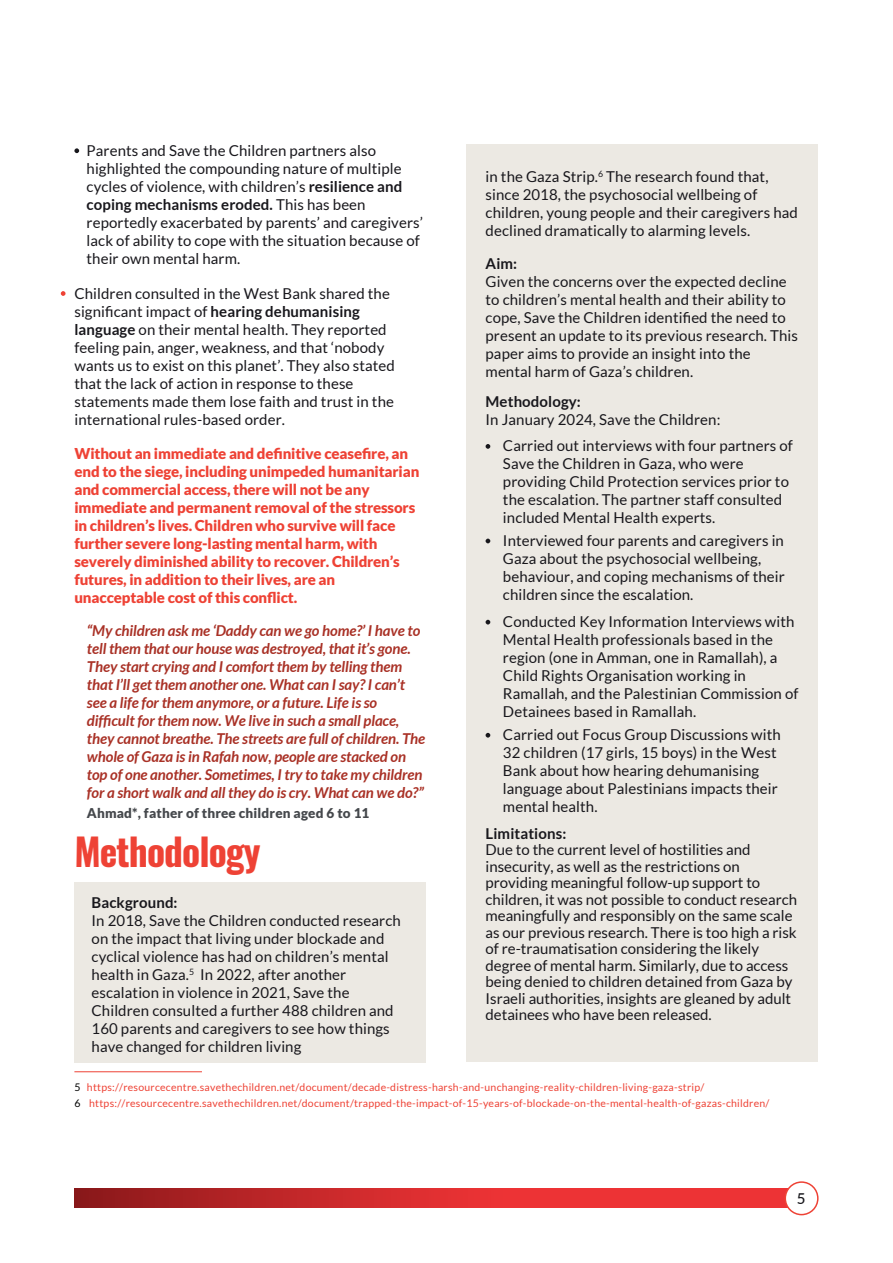
<style>
.page{position:relative;width:893px;height:1263px;background:#fff}
.page>*{position:absolute;margin:0;border:0;box-sizing:border-box;transform-origin:0 0}
.t1{font:700 37.5px "Oswald";letter-spacing:-.025em;color:#ee4235}
.t2{font:15px/18px "Lato";letter-spacing:.005em;color:#18171c}
.t3{font:italic 700 15px/18px "Lato";letter-spacing:-.01em;color:#a93126}
.t4{font:900 15px/18px "Lato";letter-spacing:-.01em;color:#ee4235}
.t5{font:700 15px "Lato";letter-spacing:.005em;color:#18171c}
.t6{font:500 15px "Lato";color:#18171c}
.t7{font:900 13.5px "Lato";letter-spacing:.01em;color:#45484c}
.t8{font:10.5px/15.8px "Lato";letter-spacing:.025em;color:#ee4235}
.s1{font-weight:700}
.s2{color:#000}
</style>
<div class="page">
<hr style="left:74px;top:1071px;width:128px;height:1px;background:#ee4235">
<svg style="left:61px;top:291px;width:5px;height:5px"></svg>
<svg style="left:74px;top:1189px;width:714px;height:19px;background:#d02b2d"></svg>
<div style="left:785px;top:1182px;width:33px;height:32px;background:#fff;border-radius:50%"></div>
<div style="left:784px;top:1181px;width:35px;height:34px;border:2px solid #ee4235;border-radius:50%"></div>
<svg style="left:74px;top:148px;width:5px;height:5px"></svg>
<div style="left:74px;top:882px;width:352px;height:180px;background:#ece9e3"></div>
<div style="left:467px;top:145px;width:351px;height:917px;background:#ece9e3"></div>
<svg style="left:486px;top:444px;width:4px;height:5px"></svg>
<svg style="left:486px;top:539px;width:4px;height:4px"></svg>
<svg style="left:486px;top:620px;width:4px;height:4px"></svg>
<svg style="left:486px;top:733px;width:4px;height:5px"></svg>
<p class="t2" style="left:87px;top:141px;width:338px">Parents and Save the Children partners also highlighted the compounding nature of multiple cycles of violence, with children’s <span class="s1">resilience and coping mechanisms eroded.</span> This has been reportedly exacerbated by parents’ and caregivers’ lack of ability to cope with the situation because of their own mental harm.</p>
<p class="t2" style="left:74px;top:284px;width:322px">Children consulted in the West Bank shared the significant impact of <span class="s1">hearing dehumanising language</span> on their mental health. They reported feeling pain, anger, weakness, and that ‘nobody wants us to exist on this planet’. They also stated that the lack of action in response to these statements made them lose faith and trust in the international rules-based order.</p>
<p class="t4" style="left:74px;top:444px;width:346px">Without an immediate and definitive ceasefire, an end to the siege, including unimpeded humanitarian and commercial access, there will not be any immediate and permanent removal of the stressors in children’s lives. Children who survive will face further severe long-lasting mental harm, with severely diminished ability to recover. Children’s futures, in addition to their lives, are an unacceptable cost of this conflict.</p>
<p class="t3" style="left:87px;top:621px;width:340px">“My children ask me ‘Daddy can we go home?’ I have to tell them that our house was destroyed, that it’s gone.<br>They start crying and I comfort them by telling them that I’ll get them another one. What can I say? I can’t see a life for them anymore, or a future. Life is so difficult for them now. We live in such a small place, they cannot breathe. The streets are full of children. The whole of Gaza is in Rafah now, people are stacked on top of one another. Sometimes, I try to take my children for a short walk and all they do is cry. What can we do?”</p>
<p class="t7" style="left:87px;top:805px;width:284px">Ahmad*, father of three children aged 6 to 11</p>
<h1 class="t1" style="left:74px;top:818px;width:188px">Methodology</h1>
<p class="t5" style="left:92px;top:894px;width:88px">Background:</p>
<p class="t2" style="left:92px;top:911px;width:311px">In 2018, Save the Children conducted research on the impact that living under blockade and cyclical violence has had on children’s mental health in Gaza.<sup>5</sup> In 2022, after another escalation in violence in 2021, Save the Children consulted a further 488 children and 160 parents and caregivers to see how things have changed for children living</p>
<p class="t2" style="left:486px;top:167px;width:314px">in the Gaza Strip.<sup>6</sup> The research found that, since 2018, the psychosocial wellbeing of children, young people and their caregivers had declined dramatically to alarming levels.</p>
<p class="t5" style="left:486px;top:255px;width:33px">Aim:</p>
<p class="t2" style="left:486px;top:272px;width:314px">Given the concerns over the expected decline to children’s mental health and their ability to cope, Save the Children identified the need to present an update to its previous research. This paper aims to provide an insight into the mental harm of Gaza’s children.</p>
<p class="t5" style="left:486px;top:393px;width:97px">Methodology:</p>
<p class="t2" style="left:486px;top:411px;width:236px">In January 2024, Save the Children:</p>
<p class="t2" style="left:503px;top:437px;width:291px">Carried out interviews with four partners of Save the Children in Gaza, who were providing Child Protection services prior to the escalation. The partner staff consulted included Mental Health experts.</p>
<p class="t2" style="left:503px;top:531px;width:283px">Interviewed four parents and caregivers in Gaza about the psychosocial wellbeing, behaviour, and coping mechanisms of their children since the escalation.</p>
<p class="t2" style="left:503px;top:612px;width:297px">Conducted Key Information Interviews with Mental Health professionals based in the region (one in Amman, one in Ramallah), a Child Rights Organisation working in Ramallah, and the Palestinian Commission of Detainees based in Ramallah.</p>
<p class="t2" style="left:503px;top:725px;width:279px">Carried out Focus Group Discussions with 32 children (17 girls, 15 boys) in the West Bank about how hearing dehumanising language about Palestinians impacts their mental health.</p>
<p class="t5" style="left:486px;top:825px;width:82px">Limitations:</p>
<p class="t2" style="left:486px;top:841px;width:313px;line-height:16.5px">Due to the current level of hostilities and insecurity, as well as the restrictions on providing meaningful follow-up support to children, it was not possible to conduct research meaningfully and responsibly on the same scale as our previous research. There is too high a risk of re-traumatisation considering the likely degree of mental harm. Similarly, due to access being denied to children detained from Gaza by Israeli authorities, insights are gleaned by adult detainees who have been released.</p>
<p class="t8" style="left:74px;top:1079px;width:696px"><span class="s2">5</span> https://resourcecentre.savethechildren.net/document/decade-distress-harsh-and-unchanging-reality-children-living-gaza-strip/<br><span class="s2">6</span> https://resourcecentre.savethechildren.net/document/trapped-the-impact-of-15-years-of-blockade-on-the-mental-health-of-gazas-children/</p>
<p class="t6" style="left:797px;top:1187px;width:10px">5</p>
</div>
